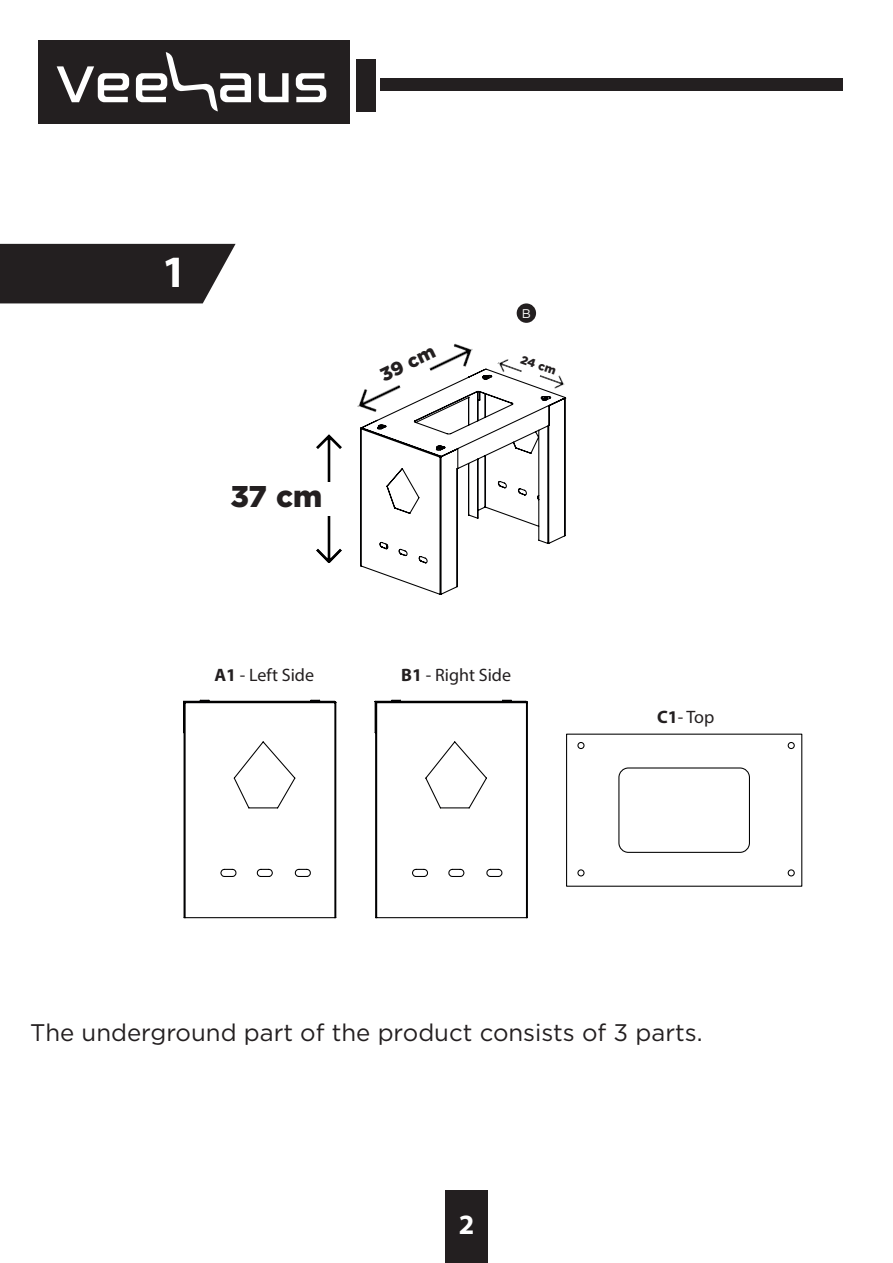
<style>
.page{position:relative;width:893px;height:1263px;background:#fff}
.page>*{position:absolute;margin:0;border:0;box-sizing:border-box;transform-origin:0 0}
.t1{font:700 45px "Myriad Pro";color:#fff}
.t2{font:900 30px "Gotham";color:#231f20}
.t3{font:700 28.05px "Myriad Pro";color:#fff}
.t4{font:24px "Gotham";color:#231f20}
.t5{font:900 18.9px "Gotham";color:#231f20}
.t6{font:18px "Myriad Pro";color:#231f20}
.t7{font:12.6px "Gotham";color:#fff}
.t8{font:900 11.55px "Gotham";color:#231f20}
.s1{font-weight:700}
</style>
<div class="page">
<div style="left:517px;top:303px;width:19px;height:20px;background:#231f20;border-radius:50%"></div>
<div style="left:38px;top:40px;width:312px;height:83px;background:#231f20"></div>
<svg style="left:259px;top:73px;width:30px;height:29px"></svg>
<svg style="left:296px;top:73px;width:30px;height:29px"></svg>
<svg style="left:57px;top:52px;width:194px;height:59px"></svg>
<div style="left:380px;top:78px;width:462px;height:12px;background:#231f20"></div>
<div style="left:356px;top:59px;width:20px;height:52px;background:#231f20"></div>
<svg style="left:0;top:244px;width:236px;height:59px;background:#322e2f"></svg>
<div style="left:446px;top:1191px;width:42px;height:72px;background:#231f20"></div>
<svg style="left:360px;top:368px;width:207px;height:227px"></svg>
<img style="left:316px;top:434px;width:26px;height:47px">
<img style="left:316px;top:516px;width:26px;height:47px">
<img style="left:420px;top:343px;width:63px;height:48px">
<img style="left:357px;top:368px;width:52px;height:58px">
<img style="left:535px;top:368px;width:32px;height:29px">
<img style="left:493px;top:359px;width:33px;height:23px">
<svg style="left:183px;top:699px;width:154px;height:220px"></svg>
<svg style="left:374px;top:699px;width:154px;height:220px"></svg>
<div style="left:618px;top:767px;width:132px;height:86px;border:1px solid #000001;border-radius:9px"></div>
<div style="left:577px;top:742px;width:7px;height:7px;border:1px solid #000001;border-radius:50%"></div>
<div style="left:577px;top:869px;width:7px;height:7px;border:1px solid #000001;border-radius:50%"></div>
<div style="left:788px;top:742px;width:7px;height:7px;border:1px solid #000001;border-radius:50%"></div>
<div style="left:788px;top:869px;width:7px;height:7px;border:1px solid #000001;border-radius:50%"></div>
<h1 class="t1" style="left:162px;top:243px;width:26px">1</h1>
<p class="t2" style="left:231px;top:476px;width:93px">37 cm</p>
<p class="t7" style="left:522px;top:305px;width:11px">B</p>
<p class="t5" style="left:375px;top:364px;width:60px;rotate:-26deg">39 cm</p>
<p class="t8" style="left:524px;top:352px;width:38px;rotate:19deg">24 cm</p>
<p class="t6" style="left:214px;top:664px;width:101px"><span class="s1">A1</span> - Left Side</p>
<p class="t6" style="left:401px;top:664px;width:111px"><span class="s1">B1</span> - Right Side</p>
<p class="t6" style="left:657px;top:705px;width:59px"><span class="s1">C1</span>- Top</p>
<p class="t4" style="left:30px;top:1017px;width:674px">The underground part of the product consists of 3 parts.</p>
<p class="t3" style="left:459px;top:1206px;width:17px">2</p>
</div>
